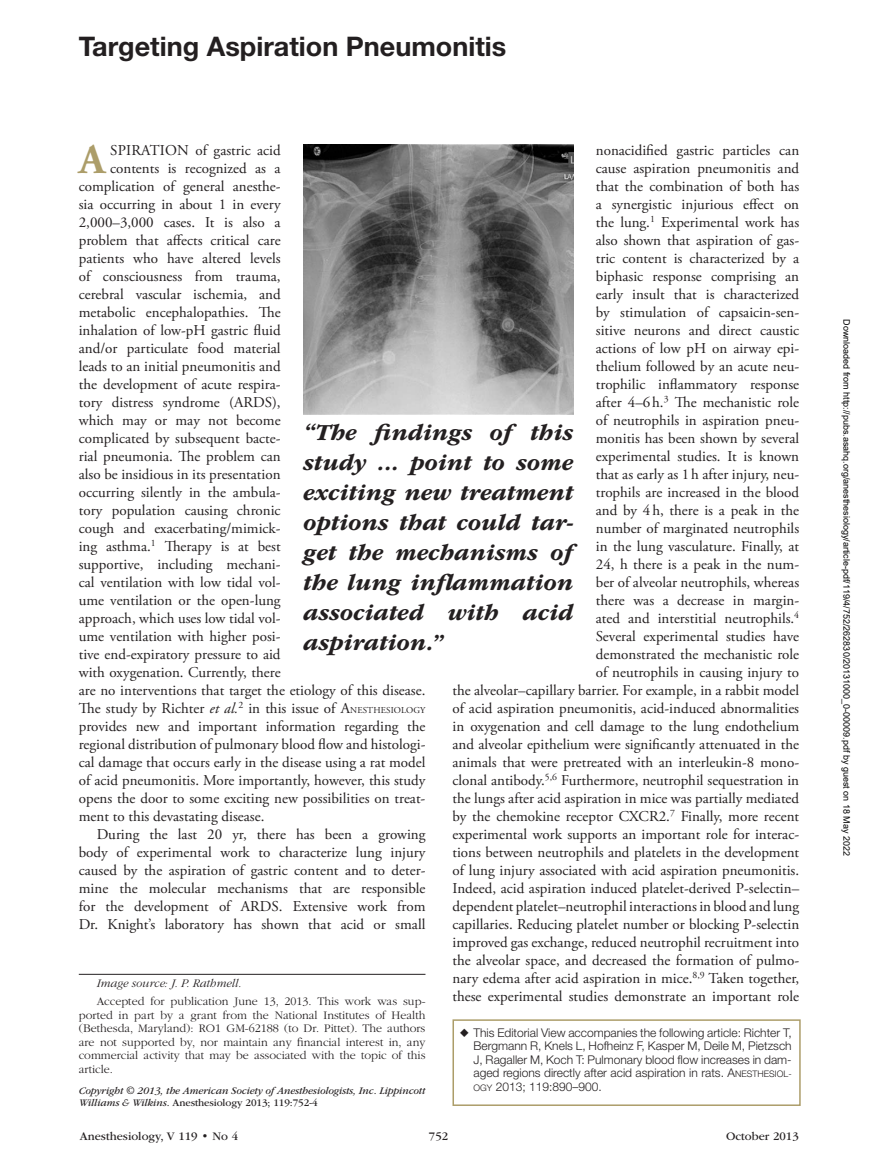
<style>
.page{position:relative;width:878px;height:1175px;background:#fff}
.page>*{position:absolute;margin:0;border:0;box-sizing:border-box;transform-origin:0 0}
.t1{font:700 42.15px "Adobe Garamond Pro";color:#ac9d69}
.t2{font:700 27px "Helvetica Neue LT Std";color:#231f20}
.t3{font:italic 700 24px/30px "ITC Garamond Std";color:#231f20;text-align:justify}
.t4{font:15px/18px "Adobe Garamond Pro";color:#231f20;text-align:justify}
.t5{font:300 12px/13.5px "ITC Garamond Std";color:#231f20;text-align:justify}
.t6{font:300 12px/13.5px "Helvetica Neue LT Std";color:#231f20;text-align:justify}
.t7{font:12px "ITC Garamond Std";color:#231f20}
.t8{font:italic 300 12px "ITC Garamond Std";color:#231f20}
.t9{font:italic 10.5px/12px "ITC Garamond Std";letter-spacing:-.01em;color:#231f20}
.t10{font:9px "Arial";color:#000}
.t11{font:9px "Adobe Garamond Pro";color:#231f20}
.s1{font-style:italic}
.s2{font-size:9px}
.s3{font-family:"Gandhari Unicode";font-weight:400}
.s4{font-style:normal}
</style>
<div class="page">
<div style="left:452px;top:1019px;width:348px;height:87px;border:2px solid #ac9d69"></div>
<img style="left:303px;top:144px;width:270px;height:270px">
<hr style="left:79px;top:974px;width:346px;height:1px;background:#231f20">
<h2 class="t2" style="left:79px;top:29px;width:429px">Targeting Aspiration Pneumonitis</h2>
<h1 class="t1" style="left:79px;top:135px;width:28px">A</h1>
<p class="t4" style="left:110px;top:142px;width:172px">SPIRATION of gastric acid</p>
<p class="t4" style="left:452px;top:142px;width:348px;text-align:right">nonacidified gastric particles can<br>cause aspiration pneumonitis and<br>that the combination of both has<br>a synergistic injurious effect on<br>the lung.<sup>1</sup> Experimental work has<br>also shown that aspiration of gas-<br>tric content is characterized by a<br>biphasic response comprising an<br>early insult that is characterized<br>by stimulation of capsaicin-sen-<br>sitive neurons and direct caustic<br>actions of low pH on airway epi-<br>thelium followed by an acute neu-<br>trophilic inflammatory response<br>after 4–6h.<sup>3</sup> The mechanistic role<br>of neutrophils in aspiration pneu-<br>monitis has been shown by several<br>experimental studies. It is known<br>that as early as 1h after injury, neu-<br>trophils are increased in the blood<br>and by 4h, there is a peak in the<br>number of marginated neutrophils<br>in the lung vasculature. Finally, at<br>24, h there is a peak in the num-<br>ber of alveolar neutrophils, whereas<br>there was a decrease in margin-<br>ated and interstitial neutrophils.<sup>4<br></sup>Several experimental studies have<br>demonstrated the mechanistic role<br>of neutrophils in causing injury to<br>the alveolar–capillary barrier. For example, in a rabbit model of acid aspiration pneumonitis, acid-induced abnormalities in oxygenation and cell damage to the lung endothelium and alveolar epithelium were significantly attenuated in the animals that were pretreated with an interleukin-8 mono&shy;clonal antibody.<sup>5,6</sup> Furthermore, neutrophil sequestration in the lungs after acid aspiration in mice was partially mediated by the chemokine receptor CXCR2.<sup>7</sup> Finally, more recent experimental work supports an important role for interac&shy;tions between neutrophils and platelets in the development of lung injury associated with acid aspiration pneumonitis.<br>Indeed, acid aspiration induced platelet-derived P-selectin– dependent platelet–neutrophil interactions in blood and lung capillaries. Reducing platelet number or blocking P-selectin improved gas exchange, reduced neutrophil recruitment into the alveolar space, and decreased the formation of pulmo&shy;nary edema after acid aspiration in mice.<sup>8,9</sup> Taken together, these experimental studies demonstrate an important role</p>
<p class="t4" style="left:110px;top:160px;width:172px">contents is recognized as a</p>
<p class="t4" style="left:79px;top:178px;width:203px">complication of general anesthe-</p>
<p class="t4" style="left:79px;top:196px;width:204px">sia occurring in about 1 in every</p>
<p class="t4" style="left:79px;top:214px;width:203px">2,000–3,000 cases. It is also a</p>
<p class="t4" style="left:79px;top:232px;width:203px">problem that affects critical care</p>
<p class="t4" style="left:79px;top:250px;width:203px">patients who have altered levels</p>
<p class="t4" style="left:79px;top:268px;width:203px">of consciousness from trauma,</p>
<p class="t4" style="left:79px;top:286px;width:203px">cerebral vascular ischemia, and</p>
<p class="t4" style="left:79px;top:304px;width:203px">metabolic encephalopathies. The</p>
<p class="t4" style="left:79px;top:322px;width:203px">inhalation of low-pH gastric fluid</p>
<p class="t4" style="left:79px;top:340px;width:203px">and/or particulate food material</p>
<p class="t4" style="left:79px;top:358px;width:203px">leads to an initial pneumonitis and</p>
<p class="t4" style="left:79px;top:376px;width:203px">the development of acute respira-</p>
<p class="t4" style="left:79px;top:394px;width:203px">tory distress syndrome (ARDS),</p>
<p class="t4" style="left:79px;top:412px;width:203px">which may or may not become</p>
<p class="t4" style="left:79px;top:430px;width:203px">complicated by subsequent bacte-</p>
<p class="t4" style="left:79px;top:448px;width:203px">rial pneumonia. The problem can</p>
<p class="t4" style="left:79px;top:466px;width:203px">also be insidious in its presentation</p>
<p class="t4" style="left:79px;top:484px;width:203px">occurring silently in the ambula-</p>
<p class="t4" style="left:79px;top:502px;width:203px">tory population causing chronic</p>
<p class="t4" style="left:79px;top:520px;width:203px">cough and exacerbating/mimick-</p>
<p class="t4" style="left:79px;top:538px;width:203px">ing asthma.<sup>1</sup> Therapy is at best</p>
<p class="t4" style="left:79px;top:556px;width:203px">supportive, including mechani-</p>
<p class="t4" style="left:79px;top:574px;width:203px">cal ventilation with low tidal vol-</p>
<p class="t4" style="left:79px;top:592px;width:203px">ume ventilation or the open-lung</p>
<p class="t4" style="left:79px;top:610px;width:203px">approach, which uses low tidal vol-</p>
<p class="t4" style="left:79px;top:628px;width:203px">ume ventilation with higher posi-</p>
<p class="t4" style="left:79px;top:646px;width:203px">tive end-expiratory pressure to aid</p>
<p class="t4" style="left:79px;top:664px;width:203px">with oxygenation. Currently, there</p>
<p class="t4" style="left:79px;top:682px;width:348px">are no interventions that target the etiology of this disease.</p>
<p class="t4" style="left:79px;top:700px;width:291px">The study by Richter <span class="s1">et al.</span><sup>2</sup> in this issue of A<span class="s2">nesth</span></p>
<p class="t11" style="left:381px;top:705px;width:46px">esiolo gy</p>
<p class="t4" style="left:79px;top:718px;width:348px">provides new and important information regarding the regional distribution of pulmonary blood flow and histologi&shy;cal damage that occurs early in the disease using a rat model of acid pneumonitis. More importantly, however, this study opens the door to some exciting new possibilities on treat&shy;ment to this devastating disease.</p>
<p class="t4" style="left:79px;top:826px;width:348px;text-indent:18px">During the last 20 yr, there has been a growing body of experimental work to characterize lung injury caused by the aspiration of gastric content and to deter&shy;mine the molecular mechanisms that are responsible for the development of ARDS. Extensive work from Dr. Knight’s laboratory has shown that acid or small</p>
<h3 class="t3" style="left:303px;top:418px;width:272px">“The findings of this study ... point to some exciting new treatment options that could tar&shy;get the mechanisms of the lung inflammation associated with acid aspiration.”</h3>
<p class="t8" style="left:97px;top:977px;width:146px">Image source: J. P. Rathmell.</p>
<p class="t5" style="left:79px;top:994px;width:348px;text-indent:18px">Accepted for publication June 13, 2013. This work was sup&shy;ported in part by a grant from the National Institutes of Health (Bethesda, Maryland): RO1 GM-62188 (to Dr. Pittet). The authors are not supported by, nor maintain any financial interest in, any commercial activity that may be associated with the topic of this article.</p>
<p class="t6" style="left:473px;top:1025px;width:320px;text-indent:-12px"><span class="s3">◆</span> This Editorial View accompanies the following article: Richter T, Bergmann R, Knels L, Hofheinz F, Kasper M, Deile M, Pietzsch J, Ragaller M, Koch T: Pulmonary blood flow increases in dam&shy;aged regions directly after acid aspiration in rats. A<span class="s2">nesthesiol&shy;ogy</span> 2013; 119:890–900.</p>
<p class="t9" style="left:79px;top:1084px;width:348px">Copyright © 2013, the American Society of Anesthesiologists, Inc. Lippincott<br>Williams &amp; Wilkins. <span class="s4">Anesthesiology 2013; 119:752-4</span></p>
<p class="t7" style="left:80px;top:1130px;width:160px">Anesthesiology, V 119 • No 4</p>
<p class="t7" style="left:429px;top:1130px;width:21px">752</p>
<p class="t7" style="left:726px;top:1130px;width:74px">October 2013</p>
<p class="t10" style="left:850px;top:319px;width:538px;rotate:90deg">Downloaded from http://pubs.asahq.org/anesthesiology/article-pdf/119/4/752/262830/20131000_0-00009.pdf by guest on 18 May 2022</p>
</div>
